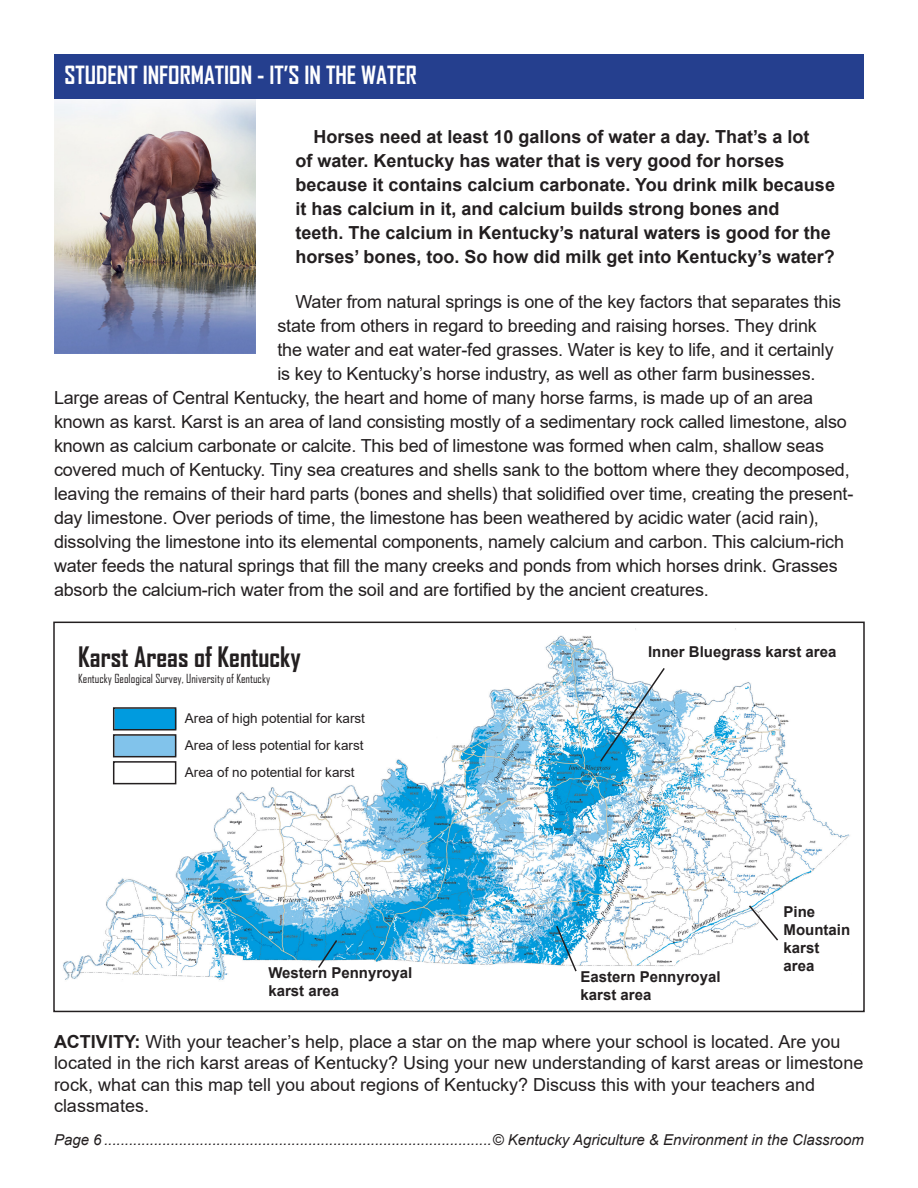
<style>
.page{position:relative;width:918px;height:1188px;background:#fff}
.page>*{position:absolute;margin:0;border:0;box-sizing:border-box;transform-origin:0 0}
.t1{font:700 27px "Agency FB";color:#231f20}
.t2{font:700 24px "Agency FB";color:#fff}
.t3{font:18px/21.6px "Arial";letter-spacing:-.01em;color:#231f20}
.t4{font:700 18px/24px "Arial";color:#231f20}
.t5{font:italic 15px "Arial";color:#231f20}
.t6{font:700 15px/18px "Arial";color:#231f20}
.t7{font:13.5px "Arial";color:#231f20}
.t8{font:12px "Agency FB";color:#231f20}
.s1{font-weight:700}
</style>
<div class="page">
<img style="left:54px;top:99px;width:202px;height:254px">
<div style="left:54px;top:54px;width:810px;height:45px;background:#253f8e"></div>
<img style="left:63px;top:628px;width:787px;height:352px">
<div style="left:53px;top:622px;width:812px;height:390px;border:2px solid #231f20"></div>
<div style="left:113px;top:707px;width:63px;height:23px;border:2px solid #231f20"></div>
<div style="left:113px;top:734px;width:63px;height:23px;border:2px solid #231f20"></div>
<div style="left:113px;top:761px;width:63px;height:23px;border:2px solid #231f20"></div>
<img style="left:599px;top:666px;width:67px;height:97px">
<svg style="left:317px;top:938px;width:22px;height:32px"></svg>
<svg style="left:555px;top:924px;width:23px;height:49px"></svg>
<div style="left:740px;top:954px;width:111px;height:45px;background:#fff"></div>
<svg style="left:747px;top:904px;width:33px;height:38px"></svg>
<p class="t2" style="left:64px;top:60px;width:354px">STUDENT INFORMATION - IT’S IN THE WATER</p>
<p class="t4" style="left:295px;top:125px;width:541px;text-indent:18px">Horses need at least 10 gallons of water a day. That’s a lot<br>of water. Kentucky has water that is very good for horses because it contains calcium carbonate. You drink milk because it has calcium in it, and calcium builds strong bones and<br>teeth. The calcium in Kentucky’s natural waters is good for the horses’ bones, too. So how did milk get into Kentucky’s water?</p>
<p class="t3" style="left:295px;top:291px;width:547px">Water from natural springs is one of the key factors that separates this</p>
<p class="t3" style="left:277px;top:315px;width:541px">state from others in regard to breeding and raising horses. They drink</p>
<p class="t3" style="left:277px;top:339px;width:558px">the water and eat water-fed grasses. Water is key to life, and it certainly</p>
<p class="t3" style="left:277px;top:363px;width:540px">is key to Kentucky’s horse industry, as well as other farm businesses.</p>
<p class="t3" style="left:54px;top:387px;width:761px">Large areas of Central Kentucky, the heart and home of many horse farms, is made up of an area</p>
<p class="t3" style="left:54px;top:411px;width:794px">known as karst. Karst is an area of land consisting mostly of a sedimentary rock called limestone, also</p>
<p class="t3" style="left:54px;top:435px;width:772px">known as calcium carbonate or calcite. This bed of limestone was formed when calm, shallow seas</p>
<p class="t3" style="left:54px;top:459px;width:797px">covered much of Kentucky. Tiny sea creatures and shells sank to the bottom where they decomposed,</p>
<p class="t3" style="left:54px;top:483px;width:801px">leaving the remains of their hard parts (bones and shells) that solidified over time, creating the present-</p>
<p class="t3" style="left:54px;top:507px;width:766px">day limestone. Over periods of time, the limestone has been weathered by acidic water (acid rain),</p>
<p class="t3" style="left:54px;top:531px;width:792px">dissolving the limestone into its elemental components, namely calcium and carbon. This calcium-rich</p>
<p class="t3" style="left:54px;top:555px;width:785px">water feeds the natural springs that fill the many creeks and ponds from which horses drink. Grasses</p>
<p class="t3" style="left:54px;top:579px;width:656px">absorb the calcium-rich water from the soil and are fortified by the ancient creatures.</p>
<p class="t1" style="left:78px;top:640px;width:224px">Karst Areas of Kentucky</p>
<p class="t8" style="left:78px;top:671px;width:193px">Kentucky Geological Survey, University of Kentucky</p>
<p class="t7" style="left:185px;top:709px;width:182px">Area of high potential for karst</p>
<p class="t7" style="left:185px;top:736px;width:180px">Area of less potential for karst</p>
<p class="t7" style="left:185px;top:763px;width:171px">Area of no potential for karst</p>
<p class="t6" style="left:648px;top:643px;width:190px">Inner Bluegrass karst area</p>
<p class="t6" style="left:268px;top:964px;width:145px">Western Pennyroyal karst area</p>
<p class="t6" style="left:580px;top:968px;width:142px">Eastern Pennyroyal karst area</p>
<p class="t6" style="left:784px;top:903px;width:68px">Pine<br>Mountain karst area</p>
<p class="t3" style="left:54px;top:1030px;width:811px"><span class="s1">ACTIVITY:</span> With your teacher’s help, place a star on the map where your school is located. Are you located in the rich karst areas of Kentucky? Using your new understanding of karst areas or limestone rock, what can this map tell you about regions of Kentucky? Discuss this with your teachers and classmates.</p>
<p class="t5" style="left:54px;top:1130px;width:811px">Page 6 .............................................................................................© Kentucky Agriculture &amp; Environment in the Classroom</p>
</div>
